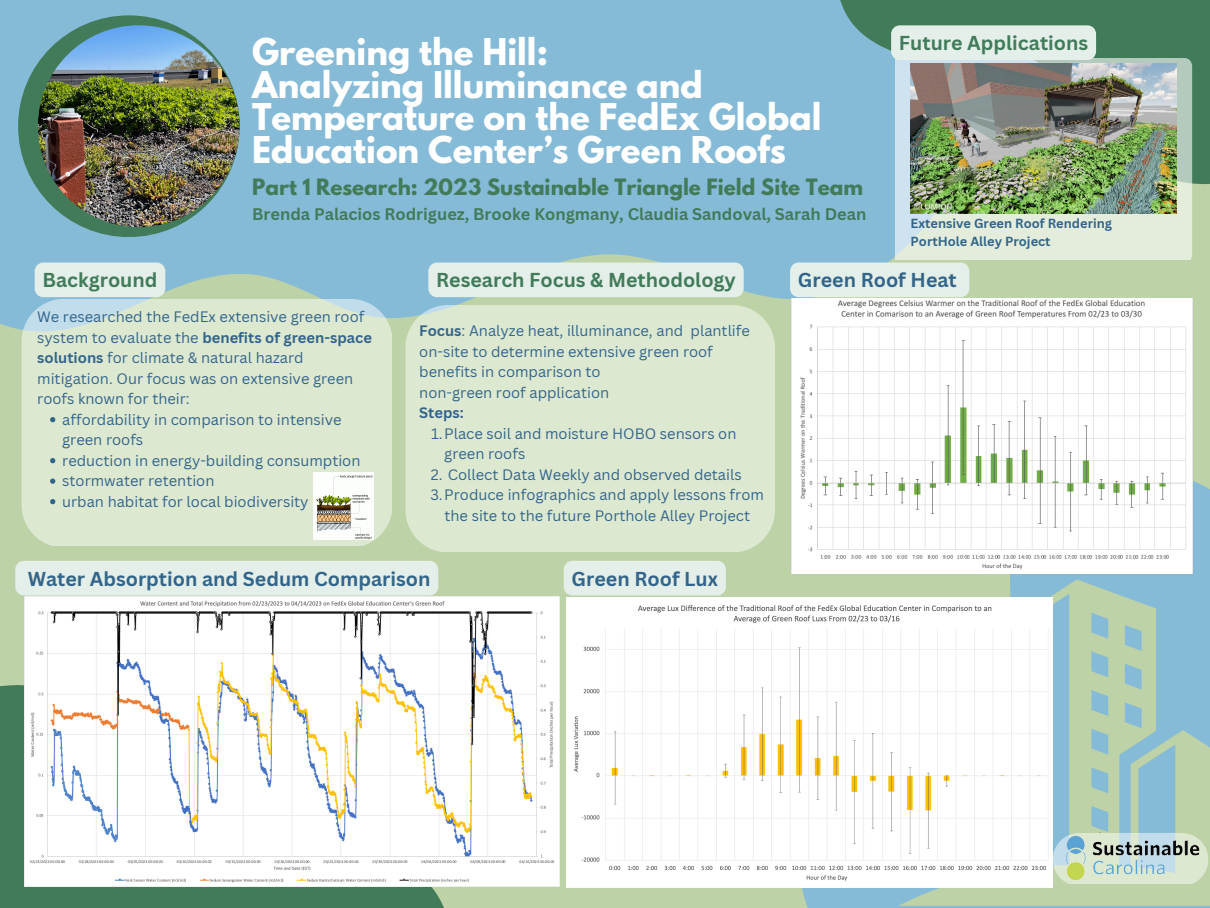
<style>
.page{position:relative;width:1210px;height:908px;background:#fff}
.page>*{position:absolute;margin:0;border:0;box-sizing:border-box;transform-origin:0 0}
.t1{font:700 32.69px/32.5px "League Spartan";color:#fff}
.t2{font:700 19.98px "League Spartan";color:#417b5a}
.t3{font:700 19.6px "Canva Sans";color:#33658a}
.t4{font:700 19.6px "Canva Sans";color:#417b5a}
.t5{font:700 16.38px "Canva Sans";color:#417b5a}
.t6{font:14.7px/20.5px "Canva Sans";color:#33658a}
.t7{font:700 14.7px "Canva Sans";color:#33658a}
.t8{font:700 12.81px/17.9px "Canva Sans";color:#33658a}
.s1{font-weight:700}
</style>
<div class="page">
<div style="left:0;top:0;width:1210px;height:907px;background:#bdd2a6"></div>
<svg style="left:736px;top:406px;width:474px;height:501px"></svg>
<svg style="left:898px;top:579px;width:312px;height:326px"></svg>
<div style="left:0;top:0;width:1082px;height:333px;background:#86bbd8"></div>
<svg style="left:790px;top:0;width:420px;height:227px;background:#6ba1a3"></svg>
<svg style="left:0;top:595px;width:487px;height:312px;fill:#417b5a"></svg>
<div style="left:18px;top:15px;width:222px;height:222px;background:#417b5a;border-radius:50%"></div>
<img style="left:38px;top:25px;width:202px;height:202px;border-radius:50%">
<svg style="left:895px;top:59px;width:297px;height:200px;background:#d6e4d7"></svg>
<img style="left:910px;top:64px;width:266px;height:149px">
<img style="left:792px;top:299px;width:400px;height:274px">
<img style="left:24px;top:596px;width:535px;height:290px">
<div style="left:15px;top:560px;width:423px;height:35px;background:#e3efe8"></div>
<div style="left:790px;top:262px;width:179px;height:35px;background:#e3efe8"></div>
<div style="left:22px;top:299px;width:370px;height:246px;background:#dde8d1"></div>
<div style="left:405px;top:305px;width:370px;height:246px;background:#dde8d1"></div>
<div style="left:428px;top:262px;width:315px;height:35px;background:#e3efe8"></div>
<img style="left:566px;top:597px;width:486px;height:290px">
<div style="left:564px;top:560px;width:162px;height:35px;background:#e3efe8"></div>
<img style="left:313px;top:472px;width:61px;height:67px">
<svg style="left:1052px;top:832px;width:6px;height:51px"></svg>
<img style="left:1058px;top:832px;width:152px;height:55px">
<div style="left:891px;top:25px;width:205px;height:35px;background:#e3efe8"></div>
<div style="left:35px;top:262px;width:130px;height:35px;background:#e3efe8"></div>
<svg style="left:50px;top:417px;width:5px;height:5px"></svg>
<svg style="left:50px;top:458px;width:5px;height:5px"></svg>
<svg style="left:50px;top:478px;width:5px;height:5px"></svg>
<svg style="left:50px;top:499px;width:5px;height:5px"></svg>
<h3 class="t4" style="left:42px;top:266px;width:117px">Background</h3>
<h1 class="t1" style="left:252px;top:40px;width:571px">Greening the Hill:<br>Analyzing Illuminance and<br>Temperature on the FedEx Global<br>Education Center’s Green Roofs</h1>
<h2 class="t2" style="left:252px;top:177px;width:612px">Part 1 Research: 2023 Sustainable Triangle Field Site Team</h2>
<p class="t5" style="left:252px;top:202px;width:616px">Brenda Palacios Rodriguez, Brooke Kongmany, Claudia Sandoval, Sarah Dean</p>
<h3 class="t4" style="left:899px;top:29px;width:191px">Future Applications</h3>
<p class="t8" style="left:910px;top:214px;width:203px">Extensive Green Roof Rendering<br>PortHole Alley Project</p>
<h3 class="t4" style="left:436px;top:266px;width:301px">Research Focus &amp; Methodology</h3>
<h3 class="t3" style="left:798px;top:266px;width:160px">Green Roof Heat</h3>
<p class="t6" style="left:37px;top:306px;width:336px">We researched the FedEx extensive green roof system to evaluate the <span class="s1">benefits of green-space solutions</span> for climate &amp; natural hazard mitigation. Our focus was on extensive green roofs known for their:</p>
<p class="t6" style="left:62px;top:408px;width:300px">affordability in comparison to intensive green roofs<br>reduction in energy-building consumption stormwater retention<br>urban habitat for local biodiversity</p>
<p class="t6" style="left:419px;top:320px;width:332px"><span class="s1">Focus</span>: Analyze heat, illuminance, and plantlife on-site to determine extensive green roof benefits in comparison to<br>non-green roof application</p>
<p class="t7" style="left:419px;top:402px;width:46px">Steps:</p>
<p class="t6" style="left:444px;top:422px;width:294px;text-indent:-13px">1.Place soil and moisture HOBO sensors on green roofs</p>
<p class="t6" style="left:430px;top:463px;width:335px">2. Collect Data Weekly and observed details<br>3.Produce infographics and apply lessons from</p>
<p class="t6" style="left:444px;top:504px;width:307px">the site to the future Porthole Alley Project</p>
<h3 class="t3" style="left:28px;top:564px;width:404px">Water Absorption and Sedum Comparison</h3>
<h3 class="t3" style="left:571px;top:564px;width:148px">Green Roof Lux</h3>
</div>
